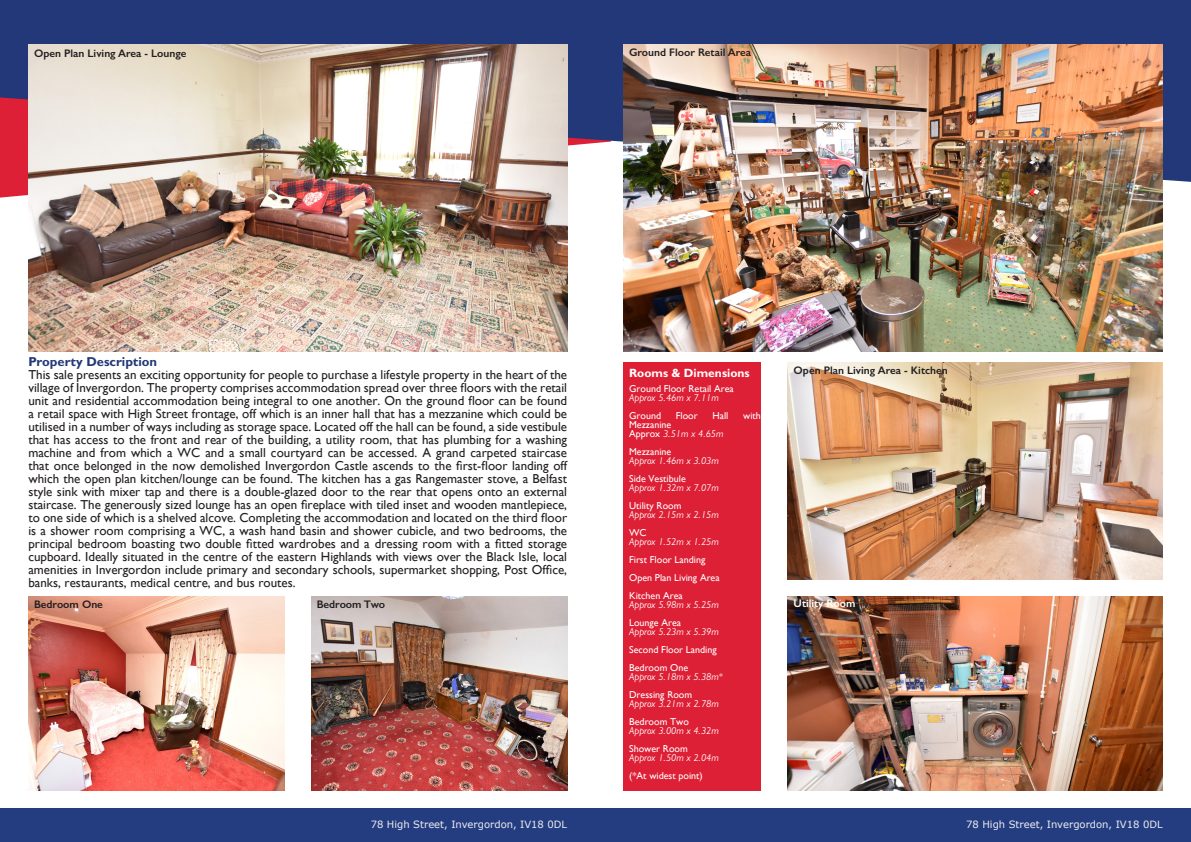
<style>
.page{position:relative;width:1191px;height:842px;background:#fff}
.page>*{position:absolute;margin:0;border:0;box-sizing:border-box;transform-origin:0 0}
.t1{font:13px/13px "Gill Sans";color:#231f20;text-align:justify}
.t2{font:700 13px "Gill Sans";color:#223976}
.t3{font:700 12px "Gill Sans";color:#fff}
.t4{font:600 11px "Gill Sans";color:#231f20}
.t5{font:600 11px "Gill Sans";color:#fff}
.t6{font:10px "Gill Sans";color:#fff}
.t7{font:italic 10px "Gill Sans";color:#fff}
.t8{font:10px "Verdana";color:#eeecf1}
.s1{font-style:normal}
</style>
<div class="page">
<div style="left:623px;top:363px;width:138px;height:428px;background:#de2036"></div>
<svg style="left:0;top:0;width:1191px;height:182px;background:#313d79"></svg>
<div style="left:0;top:808px;width:1191px;height:34px;background:#233d80"></div>
<img style="left:28px;top:44px;width:539px;height:307px">
<img style="left:623px;top:44px;width:539px;height:307px">
<img style="left:311px;top:597px;width:256px;height:194px">
<img style="left:788px;top:597px;width:374px;height:194px">
<img style="left:788px;top:363px;width:374px;height:217px">
<img style="left:28px;top:597px;width:256px;height:194px">
<p class="t4" style="left:34px;top:46px;width:154px">Open Plan Living Area - Lounge</p>
<p class="t4" style="left:629px;top:46px;width:124px">Ground Floor Retail Area</p>
<p class="t2" style="left:28px;top:354px;width:130px">Property Description</p>
<p class="t1" style="left:28px;top:368px;width:540px">This sale presents an exciting opportunity for people to purchase a lifestyle property in the heart of the village of Invergordon. The property comprises accommodation spread over three floors with the retail unit and residential accommodation being integral to one another. On the ground floor can be found a retail space with High Street frontage, off which is an inner hall that has a mezzanine which could be utilised in a number of ways including as storage space. Located off the hall can be found, a side vestibule that has access to the front and rear of the building, a utility room, that has plumbing for a washing machine and from which a WC and a small courtyard can be accessed. A grand carpeted staircase that once belonged in the now demolished Invergordon Castle ascends to the first-floor landing off which the open plan kitchen/lounge can be found. The kitchen has a gas Rangemaster stove, a Belfast style sink with mixer tap and there is a double-glazed door to the rear that opens onto an external staircase. The generously sized lounge has an open fireplace with tiled inset and wooden mantlepiece, to one side of which is a shelved alcove. Completing the accommodation and located on the third floor is a shower room comprising a WC, a wash hand basin and shower cubicle, and two bedrooms, the principal bedroom boasting two double fitted wardrobes and a dressing room with a fitted storage cupboard. Ideally situated in the centre of the eastern Highlands with views over the Black Isle, local amenities in Invergordon include primary and secondary schools, supermarket shopping, Post Office, banks, restaurants, medical centre, and bus routes.</p>
<p class="t3" style="left:629px;top:365px;width:122px">Rooms &amp; Dimensions</p>
<p class="t4" style="left:793px;top:363px;width:156px">Open Plan Living Area - Kitchen</p>
<p class="t6" style="left:629px;top:383px;width:106px">Ground Floor Retail Area</p>
<p class="t7" style="left:629px;top:392px;width:91px">Approx 5.46m x 7.11m</p>
<p class="t6" style="left:629px;top:410px;width:33px">Ground</p>
<p class="t6" style="left:676px;top:410px;width:23px">Floor</p>
<p class="t6" style="left:712px;top:410px;width:17px">Hall</p>
<p class="t6" style="left:743px;top:410px;width:19px">with</p>
<p class="t6" style="left:629px;top:419px;width:44px">Mezzanine</p>
<p class="t7" style="left:629px;top:428px;width:96px"><span class="s1">Approx</span> 3.51m x 4.65m</p>
<p class="t6" style="left:629px;top:446px;width:44px">Mezzanine</p>
<p class="t7" style="left:629px;top:455px;width:91px">Approx 1.46m x 3.03m</p>
<p class="t6" style="left:629px;top:473px;width:58px">Side Vestibule</p>
<p class="t7" style="left:629px;top:482px;width:91px">Approx 1.32m x 7.07m</p>
<p class="t6" style="left:629px;top:500px;width:54px">Utility Room</p>
<p class="t7" style="left:629px;top:509px;width:91px">Approx 2.15m x 2.15m</p>
<p class="t6" style="left:629px;top:527px;width:19px">WC</p>
<p class="t7" style="left:629px;top:536px;width:91px">Approx 1.52m x 1.25m</p>
<p class="t6" style="left:629px;top:554px;width:78px">First Floor Landing</p>
<p class="t6" style="left:629px;top:572px;width:92px">Open Plan Living Area</p>
<p class="t6" style="left:629px;top:590px;width:55px">Kitchen Area</p>
<p class="t7" style="left:629px;top:599px;width:91px">Approx 5.98m x 5.25m</p>
<p class="t6" style="left:629px;top:617px;width:53px">Lounge Area</p>
<p class="t7" style="left:629px;top:626px;width:91px">Approx 5.23m x 5.39m</p>
<p class="t6" style="left:629px;top:644px;width:89px">Second Floor Landing</p>
<p class="t6" style="left:629px;top:662px;width:61px">Bedroom One</p>
<p class="t7" style="left:629px;top:671px;width:95px">Approx 5.18m x 5.38m*</p>
<p class="t6" style="left:629px;top:689px;width:64px">Dressing Room</p>
<p class="t7" style="left:629px;top:698px;width:91px">Approx 3.21m x 2.78m</p>
<p class="t6" style="left:629px;top:716px;width:61px">Bedroom Two</p>
<p class="t7" style="left:629px;top:725px;width:91px">Approx 3.00m x 4.32m</p>
<p class="t6" style="left:629px;top:743px;width:60px">Shower Room</p>
<p class="t7" style="left:629px;top:752px;width:91px">Approx 1.50m x 2.04m</p>
<p class="t6" style="left:629px;top:770px;width:75px">(*At widest point)</p>
<p class="t4" style="left:34px;top:597px;width:70px">Bedroom One</p>
<p class="t4" style="left:317px;top:597px;width:70px">Bedroom Two</p>
<p class="t5" style="left:793px;top:597px;width:63px">Utility Room</p>
<p class="t8" style="left:371px;top:817px;width:198px">78 High Street, Invergordon, IV18 0DL</p>
<p class="t8" style="left:966px;top:817px;width:198px">78 High Street, Invergordon, IV18 0DL</p>
</div>
